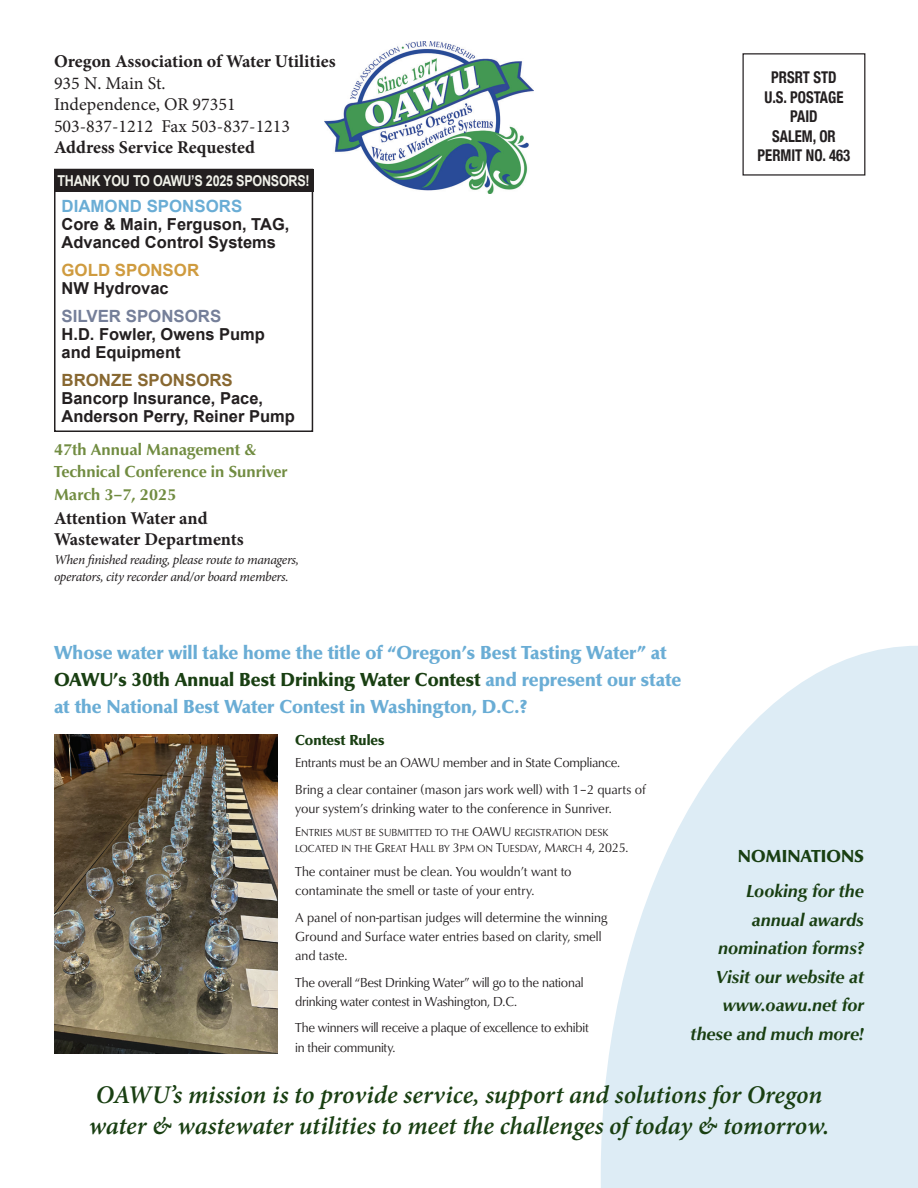
<style>
.page{position:relative;width:918px;height:1188px;background:#fff}
.page>*{position:absolute;margin:0;border:0;box-sizing:border-box;transform-origin:0 0}
.t1{font:italic 600 25.5px/30.6px "Minion Pro";letter-spacing:-.005em;color:#193f12}
.Subhead_14{font:900 19.5px/27px "Classico URW";color:#6aadd5}
.t2{font:700 18px/21px "Minion Pro";letter-spacing:-.005em;color:#231f20}
.Subhead_14-2{font:italic 700 18px/28.5px "Classico URW";color:#193f12;text-align:right}
.t3{font:18px "Minion Pro";color:#231f20}
.Subhead_14-3{font:900 18px "Classico URW";color:#193f12}
.t4{font:700 16.8px "Arial";color:#6aadd5}
.t5{font:700 16.8px "Arial";color:#757f99}
.t6{font:700 16.8px "Arial";color:#886831}
.t7{font:700 16.8px "Arial";color:#cf9b3f}
.t8{font:700 16.5px/18px "Arial";color:#231f20}
.t9{font:700 16.5px/22.5px "Classico URW";color:#718c41}
.t10{font:700 condensed 16.2px "Helvetica Neue";color:#231f20;scale:.91 1}
.Class_Copy_8{font:700 15px "Arial";letter-spacing:-.02em;color:#f1f2ea;scale:.84 1}
.Subhead_14-4{font:900 15px "Classico URW";color:#193f12}
.Copy_10{font:13.5px/19.2px "Classico URW";letter-spacing:-.005em;color:#231f20;scale:.96 1}
.t11{font:italic 13.5px/16.5px "Minion Pro";letter-spacing:-.025em;color:#231f20}
.Halls{font:10.5px/16.5px "Classico URW Reg SC800";letter-spacing:-.005em;color:#231f20;scale:.95 1}
.s1{color:#193f12}
.s2{font-size:13.2px}
</style>
<div class="page">
<img style="left:324px;top:41px;width:209px;height:152px">
<div style="left:54px;top:169px;width:259px;height:263px;border:2px solid #231f20"></div>
<svg style="left:601px;top:646px;width:317px;height:542px;fill:#ddecf5"></svg>
<div style="left:743px;top:53px;width:122px;height:123px;border:1px solid #231f20"></div>
<img style="left:54px;top:734px;width:223px;height:319px">
<div style="left:54px;top:170px;width:259px;height:22px;background:#231f20"></div>
<p class="t2" style="left:54px;top:51px;width:283px">Oregon Association of Water Utilities</p>
<p class="t3" style="left:54px;top:71px;width:113px">935 N. Main St.</p>
<p class="t3" style="left:54px;top:92px;width:183px">Independence, OR 97351</p>
<p class="t3" style="left:54px;top:114px;width:238px">503-837-1212 Fax 503-837-1213</p>
<p class="t2" style="left:54px;top:137px;width:203px">Address Service Requested</p>
<p class="Class_Copy_8" style="left:57px;top:171px;width:302px">THANK YOU TO OAWU’S 2025 SPONSORS!</p>
<p class="t4" style="left:62px;top:195px;width:182px">DIAMOND SPONSORS</p>
<p class="t8" style="left:62px;top:216px;width:229px">Core &amp; Main, Ferguson, TAG,<br>Advanced Control Systems</p>
<p class="t7" style="left:62px;top:259px;width:139px">GOLD SPONSOR</p>
<p class="t8" style="left:62px;top:280px;width:109px">NW Hydrovac</p>
<p class="t5" style="left:62px;top:305px;width:161px">SILVER SPONSORS</p>
<p class="t8" style="left:62px;top:326px;width:205px">H.D. Fowler, Owens Pump and Equipment</p>
<p class="t6" style="left:62px;top:369px;width:173px">BRONZE SPONSORS</p>
<p class="t8" style="left:62px;top:390px;width:235px">Bancorp Insurance, Pace,<br>Anderson Perry, Reiner Pump</p>
<p class="t9" style="left:54px;top:437px;width:235px">47th Annual Management &amp;<br>Technical Conference in Sunriver<br>March 3–7, 2025</p>
<p class="t2" style="left:54px;top:507px;width:191px">Attention Water and<br>Wastewater Departments</p>
<p class="t11" style="left:54px;top:552px;width:247px">When finished reading, please route to managers, operators, city recorder and/or board members.</p>
<p class="Subhead_14" style="left:54px;top:640px;width:629px">Whose water will take home the title of “Oregon’s Best Tasting Water” at<br><span class="s1">OAWU’s 30th Annual Best Drinking Water Contest</span> and represent our state at the National Best Water Contest in Washington, D.C.?</p>
<p class="t10" style="left:771px;top:64px;width:73px">PRSRT STD</p>
<p class="t10" style="left:764px;top:84px;width:88px">U.S. POSTAGE</p>
<p class="t10" style="left:790px;top:103px;width:32px">PAID</p>
<p class="t10" style="left:772px;top:122px;width:71px">SALEM, OR</p>
<p class="t10" style="left:758px;top:142px;width:103px">PERMIT NO. 463</p>
<p class="Subhead_14-4" style="left:295px;top:731px;width:91px">Contest Rules</p>
<p class="Copy_10" style="left:295px;top:753px;width:340px">Entrants must be an OAWU member and in State Compliance.</p>
<p class="Copy_10" style="left:295px;top:779px;width:367px">Bring a clear container (mason jars work well) with 1–2 quarts of your system’s drinking water to the conference in Sunriver.</p>
<p class="Halls" style="left:295px;top:823px;width:198px"><span class="s2">E</span>NTRI ES MUST BE SUBMITTED TO TH E <span class="s2">OAWU</span></p>
<p class="Halls" style="left:295px;top:823px;width:352px;text-indent:219px">REGI STRATI ON DESK<br>LOCATED I N TH E <span class="s2">G</span>REAT <span class="s2">H</span>ALL BY <span class="s2">3</span>PM ON <span class="s2">T</span>UESDAY<span class="s2">, M</span>ARCH <span class="s2">4, 2025.</span></p>
<p class="Copy_10" style="left:295px;top:861px;width:290px">The container must be clean. You wouldn’t want to contaminate the smell or taste of your entry.</p>
<p class="Copy_10" style="left:295px;top:907px;width:327px">A panel of non-partisan judges will determine the winning<br>Ground and Surface water entries based on clarity, smell and taste.</p>
<p class="Copy_10" style="left:295px;top:972px;width:302px">The overall “Best Drinking Water” will go to the national drinking water contest in Washington, D.C.</p>
<p class="Copy_10" style="left:295px;top:1018px;width:307px">The winners will receive a plaque of excellence to exhibit in their community.</p>
<p class="t1" style="left:89px;top:1080px;width:742px">OAWU’s mission is to provide service, support and solutions for Oregon water &amp; wastewater utilities to meet the challenges of today &amp; tomorrow.</p>
<p class="Subhead_14-3" style="left:738px;top:845px;width:128px">NOMINATIONS</p>
<p class="Subhead_14-2" style="left:691px;top:875px;width:175px">Looking for the annual awards nomination forms?<br>Visit our website at www.oawu.net for these and much more!</p>
</div>
